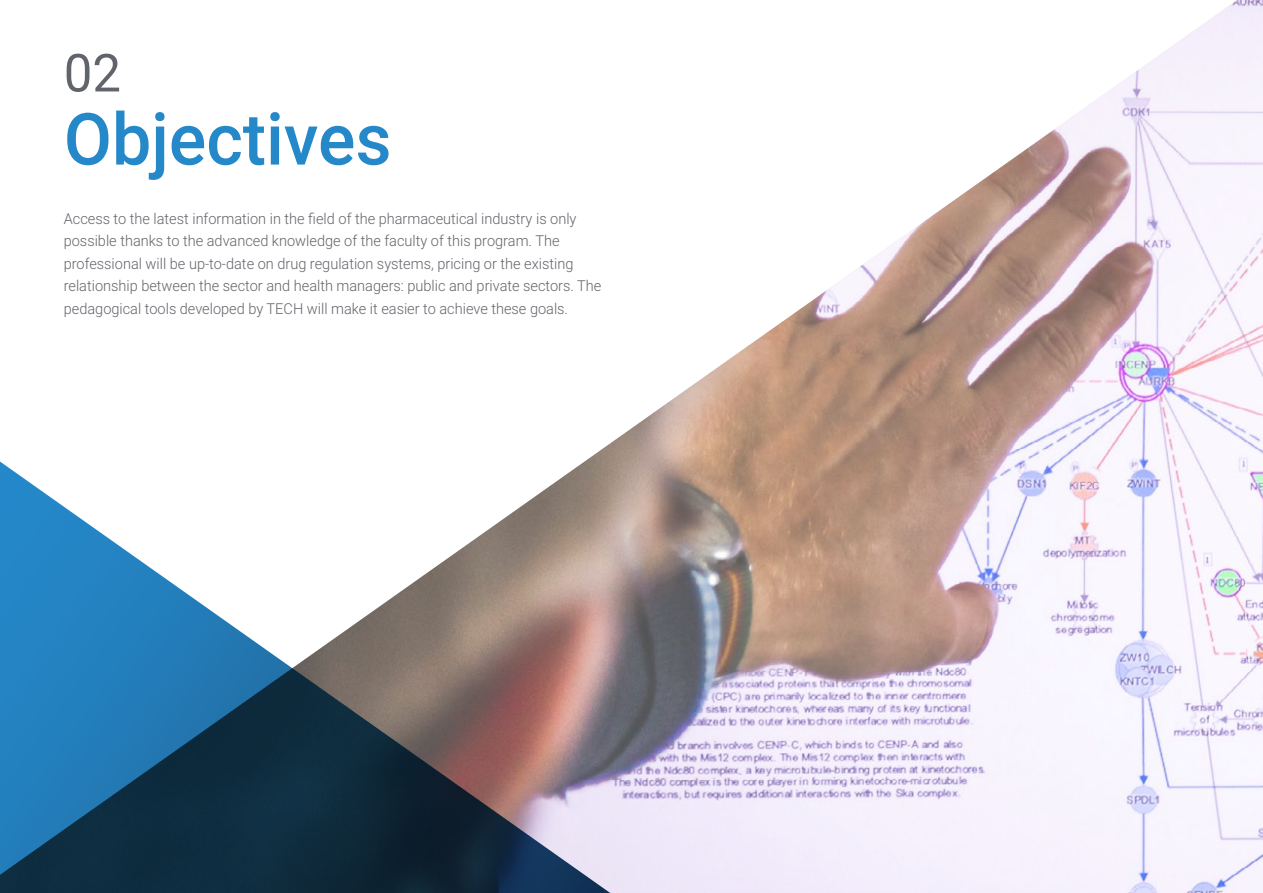
<style>
.page{position:relative;width:1263px;height:893px;background:#fff}
.page>*{position:absolute;margin:0;border:0;box-sizing:border-box;transform-origin:0 0}
.t1{font:500 72px "Roboto";color:#2488c9}
.t2{font:52.5px "Roboto";color:#61646a}
.t3{font:300 15px/22.5px "Roboto";color:#61646a}
</style>
<div class="page">
<img style="left:606px;top:0;width:657px;height:893px">
<svg style="left:0;top:446px;width:640px;height:447px"></svg>
<h2 class="t2" style="left:64px;top:36px;width:59px">02</h2>
<h1 class="t1" style="left:64px;top:89px;width:329px">Objectives</h1>
<p class="t3" style="left:64px;top:207px;width:539px">Access to the latest information in the field of the pharmaceutical industry is only possible thanks to the advanced knowledge of the faculty of this program. The professional will be up-to-date on drug regulation systems, pricing or the existing relationship between the sector and health managers: public and private sectors. The pedagogical tools developed by TECH will make it easier to achieve these goals.</p>
</div>
